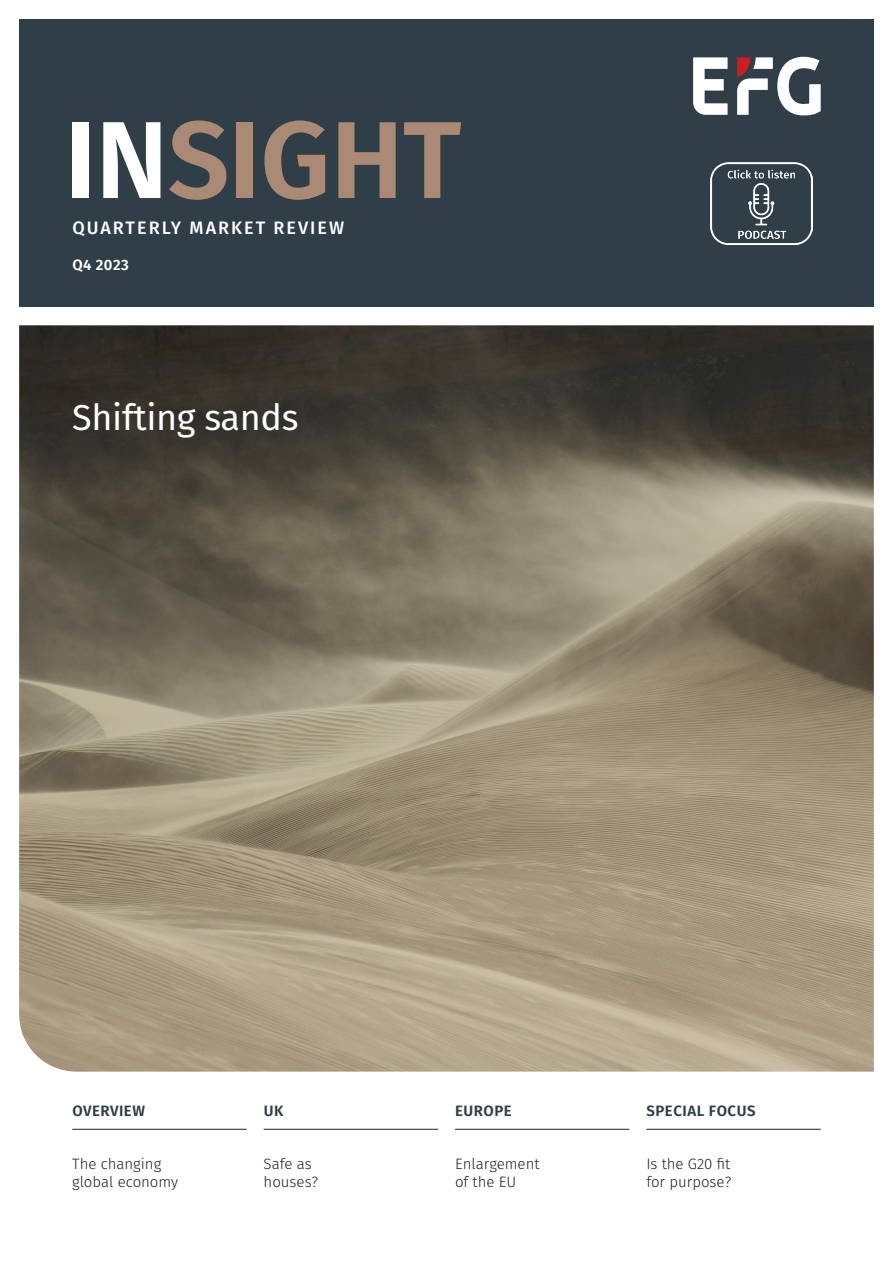
<style>
.page{position:relative;width:893px;height:1263px;background:#fff}
.page>*{position:absolute;margin:0;border:0;box-sizing:border-box;transform-origin:0 0}
._73_pt_Name__White___Beige{font:600 109.5px "Fira Sans";letter-spacing:-.005em;color:#aa8a74}
._24_pt_Caption_Black{font:36px "Fira Sans";letter-spacing:-.01em;color:#fff}
._12_pt_Magazine_Title__White{font:500 18px "Fira Sans";letter-spacing:.11em;color:#fff}
._10_pt_Chapter_Copy{font:300 15px/18px "Fira Sans";color:#231f20}
._10_pt_Chapter_Title{font:600 15px "Fira Sans";letter-spacing:.035em;color:#2f3e47}
._10_pt_Date__White{font:600 15px "Fira Sans";letter-spacing:.025em;color:#fff}
.s1{color:#fff}
</style>
<div class="page">
<div style="left:19px;top:19px;width:855px;height:287px;background:#2f3e47"></div>
<svg style="left:693px;top:57px;width:35px;height:58px"></svg>
<svg style="left:737px;top:57px;width:84px;height:58px"></svg>
<img style="left:19px;top:325px;width:855px;height:746px">
<hr style="left:72px;top:1129px;width:175px;height:1px;background:#231f20">
<hr style="left:264px;top:1129px;width:174px;height:1px;background:#231f20">
<hr style="left:455px;top:1129px;width:174px;height:1px;background:#231f20">
<hr style="left:646px;top:1129px;width:175px;height:1px;background:#231f20">
<img style="left:710px;top:162px;width:102px;height:82px">
<p class="_73_pt_Name__White___Beige" style="left:64px;top:70px;width:399px"><span class="s1">IN</span>SIGHT</p>
<p class="_12_pt_Magazine_Title__White" style="left:72px;top:213px;width:273px">QUARTERLY MARKET REVIEW</p>
<p class="_10_pt_Date__White" style="left:72px;top:252px;width:58px">Q4 2023</p>
<p class="_24_pt_Caption_Black" style="left:72px;top:390px;width:228px">Shifting sands</p>
<p class="_10_pt_Chapter_Title" style="left:72px;top:1098px;width:74px">OVERVIEW</p>
<p class="_10_pt_Chapter_Copy" style="left:72px;top:1155px;width:107px">The changing global economy</p>
<p class="_10_pt_Chapter_Title" style="left:264px;top:1098px;width:21px">UK</p>
<p class="_10_pt_Chapter_Copy" style="left:264px;top:1155px;width:56px">Safe as houses?</p>
<p class="_10_pt_Chapter_Title" style="left:455px;top:1098px;width:58px">EUROPE</p>
<p class="_10_pt_Chapter_Copy" style="left:455px;top:1155px;width:86px">Enlargement of the EU</p>
<p class="_10_pt_Chapter_Title" style="left:646px;top:1098px;width:111px">SPECIAL FOCUS</p>
<p class="_10_pt_Chapter_Copy" style="left:646px;top:1155px;width:87px">Is the G20 fit for purpose?</p>
</div>
